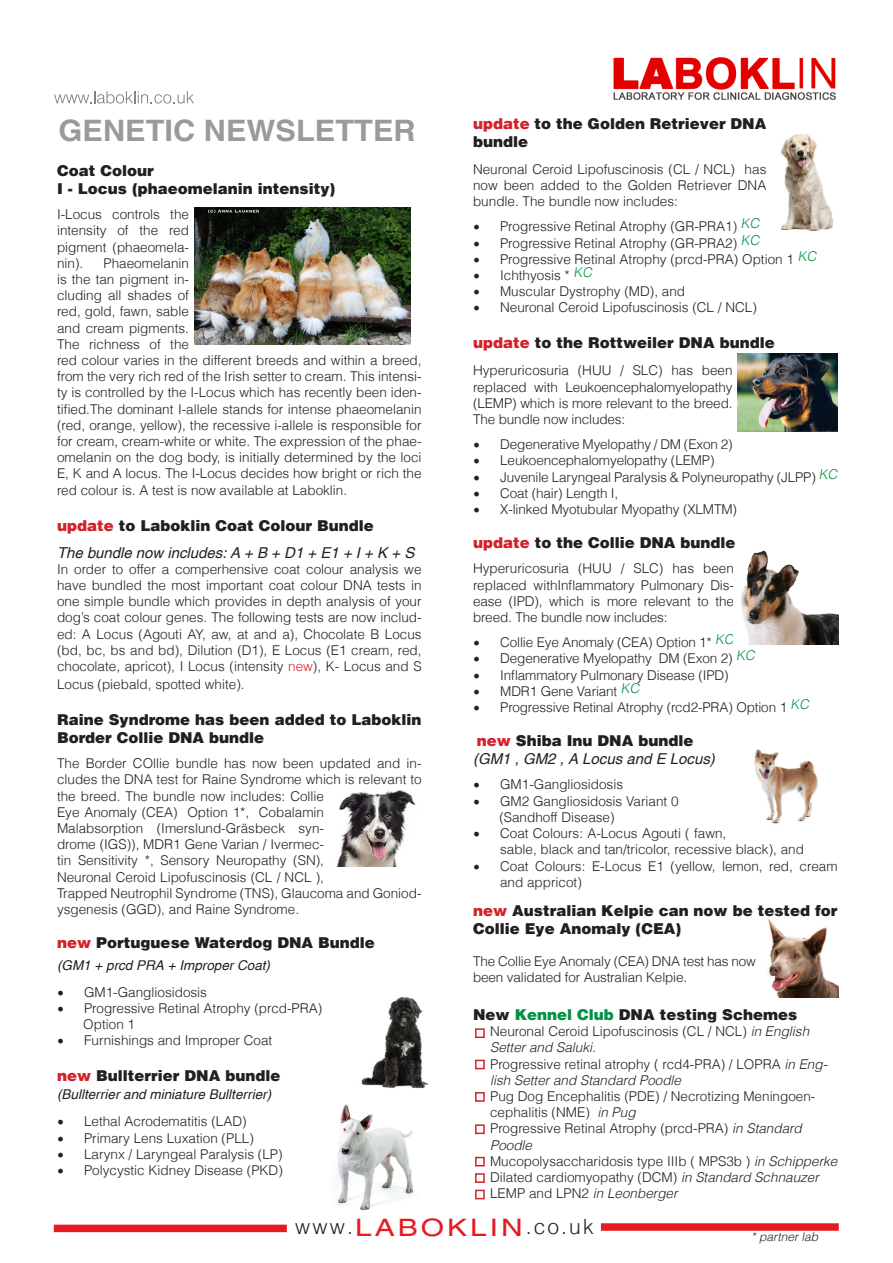
<style>
.page{position:relative;width:893px;height:1263px;background:#fff}
.page>*{position:absolute;margin:0;border:0;box-sizing:border-box;transform-origin:0 0}
.t1{font:700 29.55px "Helvetica LT";color:#999a9c;scale:1.04 1}
.t2{font:300 21px "Helvetica LT";letter-spacing:.1em;color:#231f20}
.t3{font:900 15px/18px "Helvetica LT";color:#231f20}
.t4{font:italic 15px "Helvetica LT";color:#231f20}
.t5{font:300 13.5px/16.2px "Helvetica LT";color:#231f20}
.t6{font:italic 13.5px "Helvetica LT";color:#231f20}
.t7{font:italic 300 13.5px "Helvetica LT";color:#231f20}
.t8{font:italic 300 12px "Helvetica LT";color:#231f20}
.s1{color:#d1232a}
.s2{font-family:"Minion Pro";font-weight:400;font-size:18px}
.s3{color:#009346}
.s4{font-style:italic}
.s5{font-style:normal}
.s6{font-weight:400;font-size:24px;color:#e51b21}
</style>
<div class="page">
<svg style="left:54px;top:91px;width:140px;height:13px"></svg>
<img style="left:613px;top:57px;width:223px;height:43px">
<div style="left:54px;top:1224px;width:233px;height:8px;background:#e51b21"></div>
<div style="left:601px;top:1223px;width:238px;height:8px;background:#e51b21"></div>
<div style="left:475px;top:1173px;width:10px;height:10px;border:2px solid #d1232a"></div>
<div style="left:475px;top:1157px;width:10px;height:9px;border:2px solid #d1232a"></div>
<img style="left:194px;top:208px;width:217px;height:136px">
<img style="left:335px;top:790px;width:81px;height:77px">
<img style="left:361px;top:997px;width:68px;height:91px">
<img style="left:336px;top:1105px;width:78px;height:105px">
<img style="left:780px;top:134px;width:54px;height:97px">
<img style="left:738px;top:353px;width:100px;height:78px">
<img style="left:741px;top:550px;width:98px;height:95px">
<img style="left:754px;top:749px;width:65px;height:75px">
<div style="left:475px;top:1124px;width:10px;height:10px;border:2px solid #d1232a"></div>
<div style="left:475px;top:1092px;width:10px;height:10px;border:2px solid #d1232a"></div>
<div style="left:475px;top:1060px;width:10px;height:9px;border:2px solid #d1232a"></div>
<div style="left:475px;top:1028px;width:10px;height:10px;border:2px solid #d1232a"></div>
<div style="left:475px;top:1190px;width:10px;height:9px;border:2px solid #d1232a"></div>
<img style="left:768px;top:918px;width:70px;height:79px">
<p class="t1" style="left:59px;top:112px;width:345px">GENETIC NEWSLETTER</p>
<p class="t3" style="left:57px;top:161px;width:98px">Coat Colour</p>
<p class="t3" style="left:57px;top:179px;width:280px">I - Locus (phaeomelanin intensity)</p>
<p class="t5" style="left:57px;top:206px;width:134px;text-align:justify">I-Locus controls the intensity of the red pigment (phaeomela&shy;nin).</p>
<p class="t5" style="left:57px;top:255px;width:366px;text-indent:46px">Phaeomelanin<br>is the tan pigment in-<br>cluding all shades of<br>red, gold, fawn, sable<br>and cream pigments.<br>The richness of the<br>red colour varies in the different breeds and within a breed, from the very rich red of the Irish setter to cream. This intensi&shy;ty is controlled by the I-Locus which has recently been iden&shy;tified.The dominant I-allele stands for intense phaeomelanin (red, orange, yellow), the recessive i-allele is responsible for for cream, cream-white or white. The expression of the phae&shy;omelanin on the dog body, is initially determined by the loci E, K and A locus. The I-Locus decides how bright or rich the red colour is. A test is now available at Laboklin.</p>
<p class="t3" style="left:57px;top:516px;width:318px"><span class="s1">update</span> to Laboklin Coat Colour Bundle</p>
<p class="t4" style="left:57px;top:544px;width:359px">The bundle now includes: A + B + D1 + E1 + I + K + S</p>
<p class="t5" style="left:57px;top:561px;width:366px;text-align:justify">In order to offer a comperhensive coat colour analysis we have bundled the most important coat colour DNA tests in one simple bundle which provides in depth analysis of your dog’s coat colour genes. The following tests are now includ&shy;ed: A Locus (Agouti AY, aw, at and a), Chocolate B Locus (bd, bc, bs and bd), Dilution (D1), E Locus (E1 cream, red, chocolate, apricot), I Locus (intensity <span class="s1">new</span>), K- Locus and S</p>
<p class="t5" style="left:57px;top:676px;width:189px">Locus (piebald, spotted white).</p>
<p class="t3" style="left:57px;top:710px;width:366px">Raine Syndrome has been added to Laboklin<br>Border Collie DNA bundle</p>
<p class="t5" style="left:57px;top:755px;width:366px">The Border COllie bundle has now been updated and in&shy;cludes the DNA test for Raine Syndrome which is relevant to the breed. The bundle now includes: Collie<br>Eye Anomaly (CEA) Option 1*, Cobalamin<br>Malabsorption (Imerslund-Gräsbeck syn-<br>drome (IGS)), MDR1 Gene Varian / Ivermec-<br>tin Sensitivity *, Sensory Neuropathy (SN),<br>Neuronal Ceroid Lipofuscinosis (CL / NCL ),<br>Trapped Neutrophil Syndrome (TNS), Glaucoma and Goniod&shy;ysgenesis (GGD), and Raine Syndrome.</p>
<p class="t3" style="left:57px;top:933px;width:319px"><span class="s1">new</span> Portuguese Waterdog DNA Bundle</p>
<p class="t6" style="left:57px;top:957px;width:215px">(GM1 + prcd PRA + Improper Coat)</p>
<p class="t5" style="left:57px;top:984px;width:152px"><span class="s2">•</span> GM1-Gangliosidosis</p>
<p class="t5" style="left:57px;top:1000px;width:267px"><span class="s2">•</span> Progressive Retinal Atrophy (prcd-PRA)</p>
<p class="t5" style="left:83px;top:1016px;width:53px">Option 1</p>
<p class="t5" style="left:57px;top:1032px;width:217px"><span class="s2">•</span> Furnishings and Improper Coat</p>
<p class="t3" style="left:57px;top:1067px;width:225px"><span class="s1">new</span> Bullterrier DNA bundle</p>
<p class="t6" style="left:57px;top:1087px;width:216px">(Bullterrier and miniature Bullterrier)</p>
<p class="t5" style="left:57px;top:1113px;width:191px"><span class="s2">•</span> Lethal Acrodematitis (LAD)</p>
<p class="t5" style="left:57px;top:1129px;width:198px"><span class="s2">•</span> Primary Lens Luxation (PLL)</p>
<p class="t5" style="left:57px;top:1146px;width:227px"><span class="s2">•</span> Larynx / Laryngeal Paralysis (LP)</p>
<p class="t5" style="left:57px;top:1162px;width:227px"><span class="s2">•</span> Polycystic Kidney Disease (PKD)</p>
<p class="t3" style="left:473px;top:114px;width:295px"><span class="s1">update</span> to the Golden Retriever DNA bundle</p>
<p class="t5" style="left:473px;top:161px;width:295px;text-align:justify">Neuronal Ceroid Lipofuscinosis (CL / NCL) has now been added to the Golden Retriever DNA bundle. The bundle now includes:</p>
<p class="t5" style="left:473px;top:218px;width:291px"><span class="s2">•</span> Progressive Retinal Atrophy (GR-PRA1) <sup>KC</sup></p>
<p class="t5" style="left:473px;top:235px;width:291px"><span class="s2">•</span> Progressive Retinal Atrophy (GR-PRA2) <sup>KC</sup></p>
<p class="t5" style="left:473px;top:251px;width:347px"><span class="s2">•</span> Progressive Retinal Atrophy (prcd-PRA) Option 1 <sup>KC</sup></p>
<p class="t5" style="left:473px;top:267px;width:123px"><span class="s2">•</span> Ichthyosis * <sup>KC</sup></p>
<p class="t5" style="left:473px;top:283px;width:214px"><span class="s2">•</span> Muscular Dystrophy (MD), and</p>
<p class="t5" style="left:473px;top:299px;width:285px"><span class="s2">•</span> Neuronal Ceroid Lipofuscinosis (CL / NCL)</p>
<p class="t3" style="left:473px;top:334px;width:303px"><span class="s1">update</span> to the Rottweiler DNA bundle</p>
<p class="t5" style="left:473px;top:362px;width:261px;text-align:justify">Hyperuricosuria (HUU / SLC) has been replaced with Leukoencephalomyelopathy (LEMP) which is more relevant to the breed.<br>The bundle now includes:</p>
<p class="t5" style="left:473px;top:436px;width:261px"><span class="s2">•</span> Degenerative Myelopathy / DM (Exon 2)</p>
<p class="t5" style="left:473px;top:452px;width:243px"><span class="s2">•</span> Leukoencephalomyelopathy (LEMP)</p>
<p class="t5" style="left:473px;top:469px;width:369px"><span class="s2">•</span> Juvenile Laryngeal Paralysis &amp; Polyneuropathy (JLPP) <sup>KC</sup></p>
<p class="t5" style="left:473px;top:485px;width:147px"><span class="s2">•</span> Coat (hair) Length I,</p>
<p class="t5" style="left:473px;top:501px;width:265px"><span class="s2">•</span> X-linked Myotubular Myopathy (XLMTM)</p>
<p class="t3" style="left:473px;top:533px;width:264px"><span class="s1">update</span> to the Collie DNA bundle</p>
<p class="t5" style="left:473px;top:560px;width:262px;text-align:justify">Hyperuricosuria (HUU / SLC) has been replaced withInflammatory Pulmonary Dis&shy;ease (IPD), which is more relevant to the breed. The bundle now includes:</p>
<p class="t5" style="left:473px;top:634px;width:265px"><span class="s2">•</span> Collie Eye Anomaly (CEA) Option 1* <sup>KC</sup></p>
<p class="t5" style="left:473px;top:650px;width:286px"><span class="s2">•</span> Degenerative Myelopathy DM (Exon 2) <sup>KC</sup></p>
<p class="t5" style="left:473px;top:667px;width:257px"><span class="s2">•</span> Inflammatory Pulmonary Disease (IPD)</p>
<p class="t5" style="left:473px;top:683px;width:171px"><span class="s2">•</span> MDR1 Gene Variant <sup>KC</sup></p>
<p class="t5" style="left:473px;top:699px;width:340px"><span class="s2">•</span> Progressive Retinal Atrophy (rcd2-PRA) Option 1 <sup>KC</sup></p>
<p class="t3" style="left:477px;top:731px;width:218px"><span class="s1">new</span> Shiba Inu DNA bundle</p>
<p class="t4" style="left:473px;top:750px;width:243px">(GM1 , GM2 , A Locus and E Locus)</p>
<p class="t5" style="left:473px;top:776px;width:152px"><span class="s2">•</span> GM1-Gangliosidosis</p>
<p class="t5" style="left:473px;top:793px;width:207px"><span class="s2">•</span> GM2 Gangliosidosis Variant 0</p>
<p class="t5" style="left:499px;top:809px;width:117px">(Sandhoff Disease)</p>
<p class="t5" style="left:500px;top:825px;width:305px;text-indent:-27px"><span class="s2">•</span> Coat Colours: A-Locus Agouti ( fawn,<br>sable, black and tan/tricolor, recessive black), and</p>
<p class="t5" style="left:500px;top:857px;width:339px;text-indent:-27px"><span class="s2">•</span> Coat Colours: E-Locus E1 (yellow, lemon, red, cream and appricot)</p>
<p class="t3" style="left:473px;top:901px;width:366px"><span class="s1">new</span> Australian Kelpie can now be tested for<br>Collie Eye Anomaly (CEA)</p>
<p class="t5" style="left:473px;top:953px;width:284px">The Collie Eye Anomaly (CEA) DNA test has now been validated for Australian Kelpie.</p>
<p class="t3" style="left:473px;top:1005px;width:326px">New <span class="s3">Kennel Club</span> DNA testing Schemes</p>
<p class="t5" style="left:490px;top:1023px;width:321px">Neuronal Ceroid Lipofuscinosis (CL / NCL) <span class="s4">in English<br>Setter and Saluki.</span></p>
<p class="t5" style="left:490px;top:1055px;width:339px">Progressive retinal atrophy ( rcd4-PRA) / LOPRA <span class="s4">in Eng&shy;lish Setter and Standard Poodle</span></p>
<p class="t5" style="left:490px;top:1088px;width:327px">Pug Dog Encephalitis (PDE) / Necrotizing Meningoen&shy;cephalitis (NME) <span class="s4">in Pug</span></p>
<p class="t5" style="left:490px;top:1120px;width:313px">Progressive Retinal Atrophy (prcd-PRA) <span class="s4">in Standard<br>Poodle</span></p>
<p class="t5" style="left:490px;top:1153px;width:349px">Mucopolysaccharidosis type IIIb ( MPS3b ) <span class="s4">in Schipperke</span></p>
<p class="t5" style="left:490px;top:1169px;width:330px">Dilated cardiomyopathy (DCM) <span class="s4">in Standard Schnauzer</span></p>
<p class="t7" style="left:490px;top:1185px;width:189px"><span class="s5">LEMP and LPN2</span> in Leonberger</p>
<p class="t2" style="left:295px;top:1214px;width:300px">www.<span class="s6">LABOKLIN</span>.co.uk</p>
<p class="t8" style="left:751px;top:1229px;width:68px">* partner lab</p>
</div>
